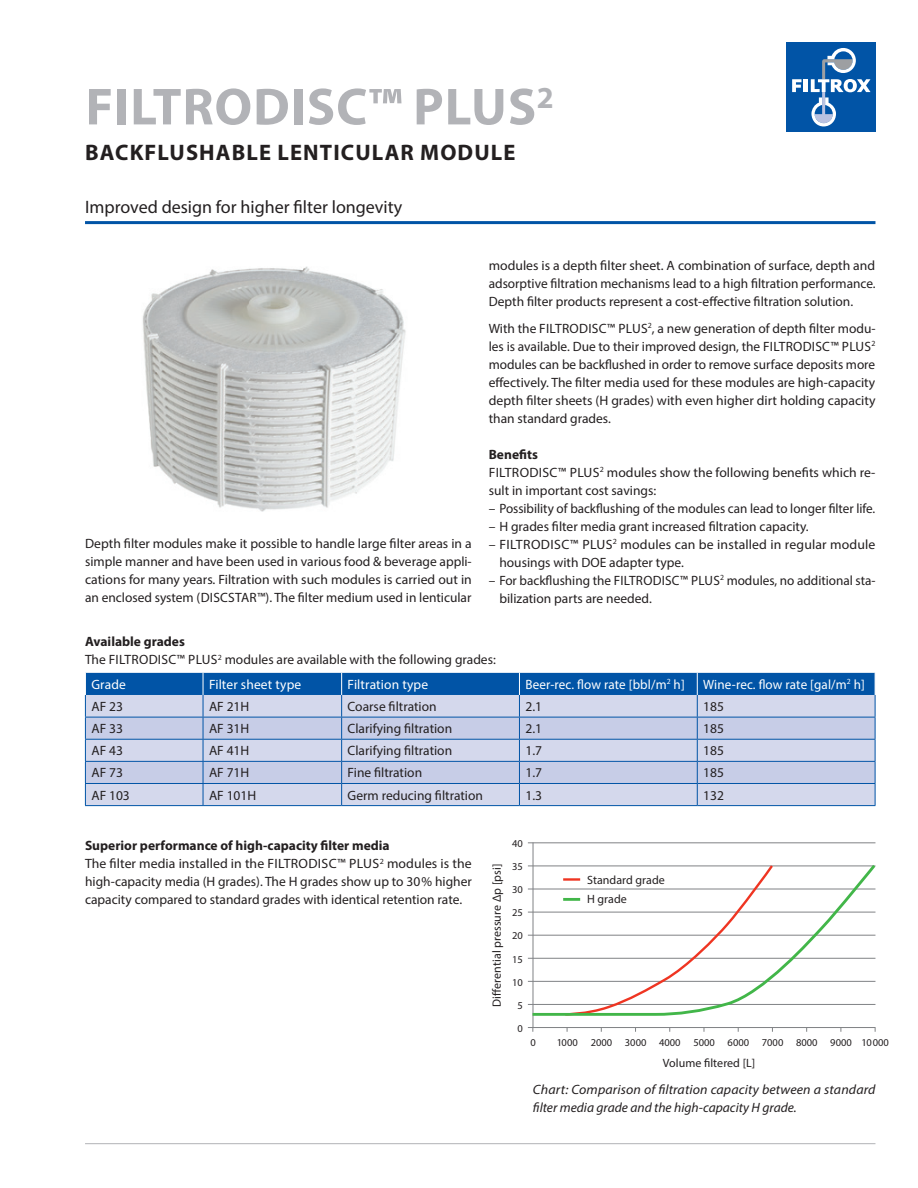
<style>
.page{position:relative;width:918px;height:1188px;background:#fff}
.page>*{position:absolute;margin:0;border:0;box-sizing:border-box;transform-origin:0 0}
.t1{font:700 52.5px "Myriad Pro";letter-spacing:.02em;color:#b2b3b7}
.t2{font:700 22.5px "Myriad Pro";letter-spacing:.05em;color:#231f20}
.t3{font:18px "Myriad Pro";color:#231f20}
.t4{font:13.5px/18px "Myriad Pro";color:#231f20}
.t5{font:italic 13.5px/18px "Myriad Pro";letter-spacing:.01em;color:#231f20}
.t6{font:13.5px "Myriad Pro";letter-spacing:.01em;color:#fff}
.t7{font:12px/20px "Myriad Pro";letter-spacing:.005em;color:#231f20}
.t8{font:10.5px "Myriad Pro";color:#231f20}
.s1{font-weight:700}
</style>
<div class="page">
<img style="left:142px;top:266px;width:264px;height:246px">
<hr style="left:85px;top:221px;width:790px;height:3px;background:#0154a6">
<hr style="left:85px;top:1143px;width:790px;height:1px;background:#b2b3b7">
<div style="left:786px;top:43px;width:89px;height:89px;background:#0154a6"></div>
<svg style="left:792px;top:79px;width:10px;height:13px"></svg>
<hr style="left:804px;top:79px;width:4px;height:13px;background:#fff">
<svg style="left:811px;top:48px;width:60px;height:79px"></svg>
<hr style="left:85px;top:805px;width:118px;height:1px;background:#0154a6">
<hr style="left:203px;top:805px;width:139px;height:1px;background:#0154a6">
<hr style="left:342px;top:805px;width:177px;height:1px;background:#0154a6">
<hr style="left:519px;top:805px;width:178px;height:1px;background:#0154a6">
<hr style="left:697px;top:805px;width:178px;height:1px;background:#0154a6">
<svg style="left:85px;top:673px;width:791px;height:132px;background:#a5b9dc"></svg>
<hr style="left:533px;top:842px;width:1px;height:186px;background:#808285">
<hr style="left:528px;top:1027px;width:347px;height:1px;background:#808285">
<hr style="left:528px;top:1004px;width:347px;height:1px;background:#808285">
<hr style="left:528px;top:981px;width:347px;height:1px;background:#808285">
<hr style="left:528px;top:958px;width:347px;height:1px;background:#808285">
<hr style="left:528px;top:935px;width:347px;height:1px;background:#808285">
<hr style="left:528px;top:912px;width:347px;height:1px;background:#808285">
<hr style="left:528px;top:889px;width:347px;height:1px;background:#808285">
<hr style="left:528px;top:866px;width:347px;height:1px;background:#808285">
<hr style="left:528px;top:842px;width:347px;height:1px;background:#808285">
<svg style="left:530px;top:863px;width:346px;height:154px"></svg>
<h1 class="t1" style="left:86px;top:72px;width:470px">FILTRODISC™ PLUS<sup>2</sup></h1>
<h2 class="t2" style="left:85px;top:138px;width:432px">BACKFLUSHABLE LENTICULAR MODULE</h2>
<h3 class="t3" style="left:85px;top:196px;width:319px">Improved design for higher filter longevity</h3>
<p class="t4" style="left:489px;top:256px;width:388px;text-align:justify">modules is a depth filter sheet. A combination of surface, depth and adsorptive filtration mechanisms lead to a high filtration performance.<br>Depth filter products represent a cost-effective filtration solution.</p>
<p class="t4" style="left:489px;top:319px;width:388px;text-align:justify">With the FILTRODISC™ PLUS<sup>2</sup>, a new generation of depth filter modu&shy;les is available. Due to their improved design, the FILTRODISC™ PLUS<sup>2 </sup>modules can be backflushed in order to remove surface deposits more effectively. The filter media used for these modules are high-capacity depth filter sheets (H grades) with even higher dirt holding capacity than standard grades.</p>
<p class="t4" style="left:489px;top:445px;width:388px"><span class="s1">Benefits<br></span>FILTRODISC™ PLUS<sup>2</sup> modules show the following benefits which re&shy;sult in important cost savings:</p>
<p class="t4" style="left:489px;top:499px;width:388px">– Possibility of backflushing of the modules can lead to longer filter life.</p>
<p class="t4" style="left:489px;top:517px;width:322px">– H grades filter media grant increased filtration capacity.</p>
<p class="t4" style="left:499px;top:535px;width:378px;text-indent:-11px">– FILTRODISC™ PLUS<sup>2</sup> modules can be installed in regular module housings with DOE adapter type.</p>
<p class="t4" style="left:499px;top:571px;width:378px;text-indent:-11px">– For backflushing the FILTRODISC™ PLUS<sup>2</sup> modules, no additional sta&shy;bilization parts are needed.</p>
<p class="t4" style="left:85px;top:633px;width:413px"><span class="s1">Available grades<br></span>The FILTRODISC™ PLUS<sup>2</sup> modules are available with the following grades:</p>
<p class="t6" style="left:91px;top:676px;width:36px">Grade</p>
<p class="t6" style="left:209px;top:676px;width:94px">Filter sheet type</p>
<p class="t6" style="left:348px;top:676px;width:82px">Filtration type</p>
<p class="t6" style="left:525px;top:676px;width:161px">Beer-rec. flow rate [bbl/m<sup>2</sup> h]</p>
<p class="t6" style="left:703px;top:676px;width:163px">Wine-rec. flow rate [gal/m<sup>2</sup> h]</p>
<p class="t4" style="left:91px;top:697px;width:33px">AF 23</p>
<p class="t4" style="left:209px;top:697px;width:42px">AF 21H</p>
<p class="t4" style="left:348px;top:697px;width:91px">Coarse filtration</p>
<p class="t4" style="left:525px;top:697px;width:18px">2.1</p>
<p class="t4" style="left:703px;top:697px;width:22px">185</p>
<p class="t4" style="left:91px;top:720px;width:33px">AF 33</p>
<p class="t4" style="left:209px;top:720px;width:42px">AF 31H</p>
<p class="t4" style="left:348px;top:720px;width:106px">Clarifying filtration</p>
<p class="t4" style="left:525px;top:720px;width:18px">2.1</p>
<p class="t4" style="left:703px;top:720px;width:22px">185</p>
<p class="t4" style="left:91px;top:742px;width:33px">AF 43</p>
<p class="t4" style="left:209px;top:742px;width:42px">AF 41H</p>
<p class="t4" style="left:348px;top:742px;width:106px">Clarifying filtration</p>
<p class="t4" style="left:525px;top:742px;width:18px">1.7</p>
<p class="t4" style="left:703px;top:742px;width:22px">185</p>
<p class="t4" style="left:91px;top:764px;width:33px">AF 73</p>
<p class="t4" style="left:209px;top:764px;width:42px">AF 71H</p>
<p class="t4" style="left:348px;top:764px;width:76px">Fine filtration</p>
<p class="t4" style="left:525px;top:764px;width:18px">1.7</p>
<p class="t4" style="left:703px;top:764px;width:22px">185</p>
<p class="t4" style="left:91px;top:786px;width:40px">AF 103</p>
<p class="t4" style="left:209px;top:786px;width:49px">AF 101H</p>
<p class="t4" style="left:348px;top:786px;width:137px">Germ reducing filtration</p>
<p class="t4" style="left:525px;top:786px;width:18px">1.3</p>
<p class="t4" style="left:703px;top:786px;width:22px">132</p>
<p class="t4" style="left:85px;top:535px;width:388px;text-align:justify">Depth filter modules make it possible to handle large filter areas in a simple manner and have been used in various food &amp; beverage appli&shy;cations for many years. Filtration with such modules is carried out in an enclosed system (DISCSTAR™). The filter medium used in lenticular</p>
<p class="t4" style="left:85px;top:837px;width:388px"><span class="s1">Superior performance of high-capacity filter media<br></span>The filter media installed in the FILTRODISC™ PLUS<sup>2</sup> modules is the high-capacity media (H grades). The H grades show up to 30% higher capacity compared to standard grades with identical retention rate.</p>
<p class="t7" style="left:487px;top:1007px;width:144px;rotate:-90deg">Differential pressure Δp [psi]</p>
<p class="t8" style="left:512px;top:837px;width:12px">40</p>
<p class="t8" style="left:512px;top:860px;width:12px">35</p>
<p class="t8" style="left:512px;top:883px;width:12px">30</p>
<p class="t8" style="left:512px;top:906px;width:12px">25</p>
<p class="t8" style="left:512px;top:929px;width:12px">20</p>
<p class="t8" style="left:512px;top:953px;width:12px">15</p>
<p class="t8" style="left:512px;top:976px;width:12px">10</p>
<p class="t8" style="left:517px;top:999px;width:7px">5</p>
<p class="t8" style="left:517px;top:1022px;width:7px">0</p>
<p class="t7" style="left:587px;top:869px;width:79px">Standard grade<br>H grade</p>
<p class="t8" style="left:530px;top:1036px;width:7px">0</p>
<p class="t8" style="left:557px;top:1036px;width:334px">1000 2000 3000 4000 5000 6000 7000 8000 9000 10000</p>
<p class="t7" style="left:663px;top:1053px;width:94px">Volume filtered [L]</p>
<p class="t5" style="left:533px;top:1080px;width:344px">Chart: Comparison of filtration capacity between a standard filter media grade and the high-capacity H grade.</p>
</div>
